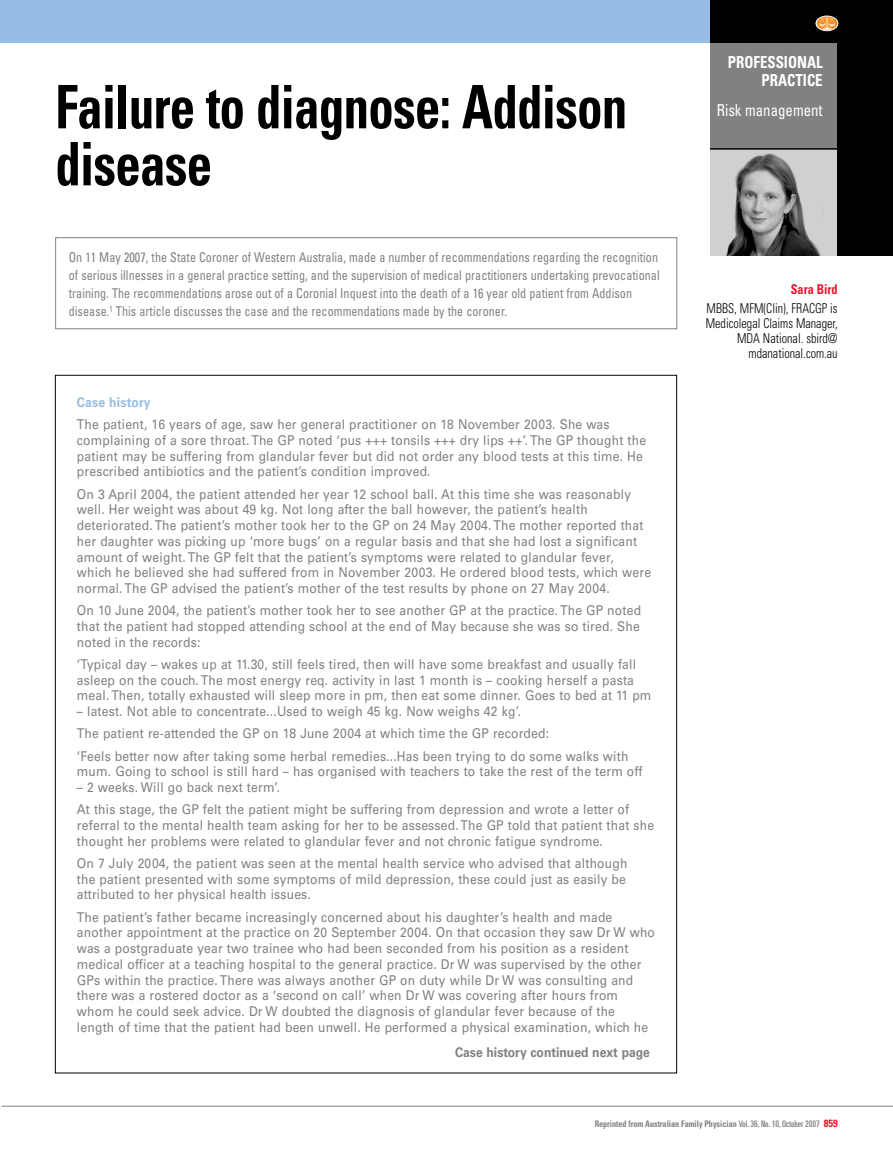
<style>
.page{position:relative;width:893px;height:1170px;background:#fff}
.page>*{position:absolute;margin:0;border:0;box-sizing:border-box;transform-origin:0 0}
.t1{font:700 condensed 60px/57px "Univers LT";letter-spacing:-.015em;color:#000;scale:.85 1}
.t2{font:700 condensed 16.5px/18px "Univers LT";color:#fff;text-align:right;scale:.9 1}
.t3{font:condensed 16.5px "Univers LT";color:#fff;scale:.9 1}
.t4{font:13.5px/15.8px "Univers LT";letter-spacing:.015em;color:#818182;scale:.9 1}
.t5{font:condensed 13.5px/18px "Univers LT";letter-spacing:.005em;color:#818182;scale:.9 1}
.t6{font:300 condensed 13.5px/15px "Univers LT";color:#000;text-align:right;scale:.9 1}
.t7{font:700 13.5px "Univers LT";color:#818182;scale:.9 1}
.t8{font:700 13.5px "Univers LT";letter-spacing:.015em;color:#98bde5;scale:.9 1}
.t9{font:700 condensed 13.5px "Univers LT";color:#e9162a;scale:.9 1}
.t10{font:700 condensed 9px "Univers LT";color:#818182;scale:.9 1}
.s1{font-weight:400;font-stretch:ultra-condensed}
.s2{font-size:10.5px;color:#e9162a}
</style>
<div class="page">
<div style="left:0;top:0;width:710px;height:43px;background:#98bde5"></div>
<div style="left:710px;top:149px;width:128px;height:106px;background:#cfd0d2"></div>
<img style="left:726px;top:153px;width:95px;height:102px">
<div style="left:710px;top:43px;width:128px;height:106px;background:#818182"></div>
<hr style="left:710px;top:148px;width:128px;height:2px;background:#000">
<hr style="left:2px;top:1105px;width:891px;height:1px;background:#818182">
<div style="left:710px;top:0;width:183px;height:43px;background:#000"></div>
<div style="left:838px;top:0;width:55px;height:255px;background:#000"></div>
<div style="left:55px;top:237px;width:622px;height:92px;border:1px solid #818182"></div>
<svg style="left:815px;top:15px;width:24px;height:17px"></svg>
<img style="left:816px;top:16px;width:22px;height:15px">
<div style="left:816px;top:16px;width:22px;height:15px;border:1px solid #fff;border-radius:50%"></div>
<h1 class="t1" style="left:55px;top:78px;width:674px">Failure to diagnose: Addison disease</h1>
<p class="t5" style="left:69px;top:247px;width:658px">On 11 May 2007, the State Coroner of Western Australia, made a number of recommendations regarding the recognition of serious illnesses in a general practice setting, and the supervision of medical practitioners undertaking prevocational training. The recommendations arose out of a Coronial Inquest into the death of a 16 year old patient from Addison disease.<sup>1</sup> This article discusses the case and the recommendations made by the coroner.</p>
<p class="t8" style="left:77px;top:394px;width:83px">Case history</p>
<p class="t4" style="left:77px;top:416px;width:634px">The patient, 16 years of age, saw her general practitioner on 18 November 2003. She was complaining of a sore throat. The GP noted ‘pus +++ tonsils +++ dry lips ++’. The GP thought the patient may be suffering from glandular fever but did not order any blood tests at this time. He prescribed antibiotics and the patient’s condition improved.</p>
<p class="t4" style="left:77px;top:486px;width:639px">On 3 April 2004, the patient attended her year 12 school ball. At this time she was reasonably well. Her weight was about 49 kg. Not long after the ball however, the patient’s health deteriorated. The patient’s mother took her to the GP on 24 May 2004. The mother reported that her daughter was picking up ‘more bugs’ on a regular basis and that she had lost a significant amount of weight. The GP felt that the patient’s symptoms were related to glandular fever, which he believed she had suffered from in November 2003. He ordered blood tests, which were normal. The GP advised the patient’s mother of the test results by phone on 27 May 2004.</p>
<p class="t4" style="left:77px;top:602px;width:628px;text-align:justify">On 10 June 2004, the patient’s mother took her to see another GP at the practice. The GP noted that the patient had stopped attending school at the end of May because she was so tired. She noted in the records:</p>
<p class="t4" style="left:77px;top:656px;width:640px">‘Typical day – wakes up at 11.30, still feels tired, then will have some breakfast and usually fall asleep on the couch. The most energy req. activity in last 1 month is – cooking herself a pasta meal. Then, totally exhausted will sleep more in pm, then eat some dinner. Goes to bed at 11 pm</p>
<p class="t4" style="left:77px;top:700px;width:614px;line-height:22.2px">– latest. Not able to concentrate...Used to weigh 45 kg. Now weighs 42 kg’.<br>The patient re-attended the GP on 18 June 2004 at which time the GP recorded:<br>‘Feels better now after taking some herbal remedies...Has been trying to do some walks with</p>
<p class="t4" style="left:77px;top:763px;width:630px">mum. Going to school is still hard – has organised with teachers to take the rest of the term off</p>
<p class="t4" style="left:77px;top:776px;width:615px;line-height:22.2px">– 2 weeks. Will go back next term’.<br>At this stage, the GP felt the patient might be suffering from depression and wrote a letter of</p>
<p class="t4" style="left:77px;top:817px;width:643px">referral to the mental health team asking for her to be assessed. The GP told that patient that she thought her problems were related to glandular fever and not chronic fatigue syndrome.</p>
<p class="t4" style="left:77px;top:855px;width:613px;text-align:justify">On 7 July 2004, the patient was seen at the mental health service who advised that although the patient presented with some symptoms of mild depression, these could just as easily be attributed to her physical health issues.</p>
<p class="t4" style="left:77px;top:908px;width:644px">The patient’s father became increasingly concerned about his daughter’s health and made another appointment at the practice on 20 September 2004. On that occasion they saw Dr W who was a postgraduate year two trainee who had been seconded from his position as a resident medical officer at a teaching hospital to the general practice. Dr W was supervised by the other GPs within the practice. There was always another GP on duty while Dr W was consulting and there was a rostered doctor as a ‘second on call’ when Dr W was covering after hours from whom he could seek advice. Dr W doubted the diagnosis of glandular fever because of the length of time that the patient had been unwell. He performed a physical examination, which he</p>
<p class="t7" style="left:455px;top:1044px;width:218px">Case history continued next page</p>
<p class="t2" style="left:728px;top:53px;width:107px">PROFESSIONAL<br>PRACTICE</p>
<p class="t3" style="left:717px;top:100px;width:119px">Risk management</p>
<p class="t9" style="left:791px;top:280px;width:54px">Sara Bird</p>
<p class="t6" style="left:706px;top:300px;width:148px">MBBS, MFM(Clin), FRACGP is<br>Medicolegal Claims Manager,<br>MDA National. sbird@ mdanational.com.au</p>
<p class="t10" style="left:595px;top:1118px;width:272px">Reprinted from Australian Family Physician <span class="s1">Vol. 36, No. 10, October 2007</span> <span class="s2">859</span></p>
</div>
